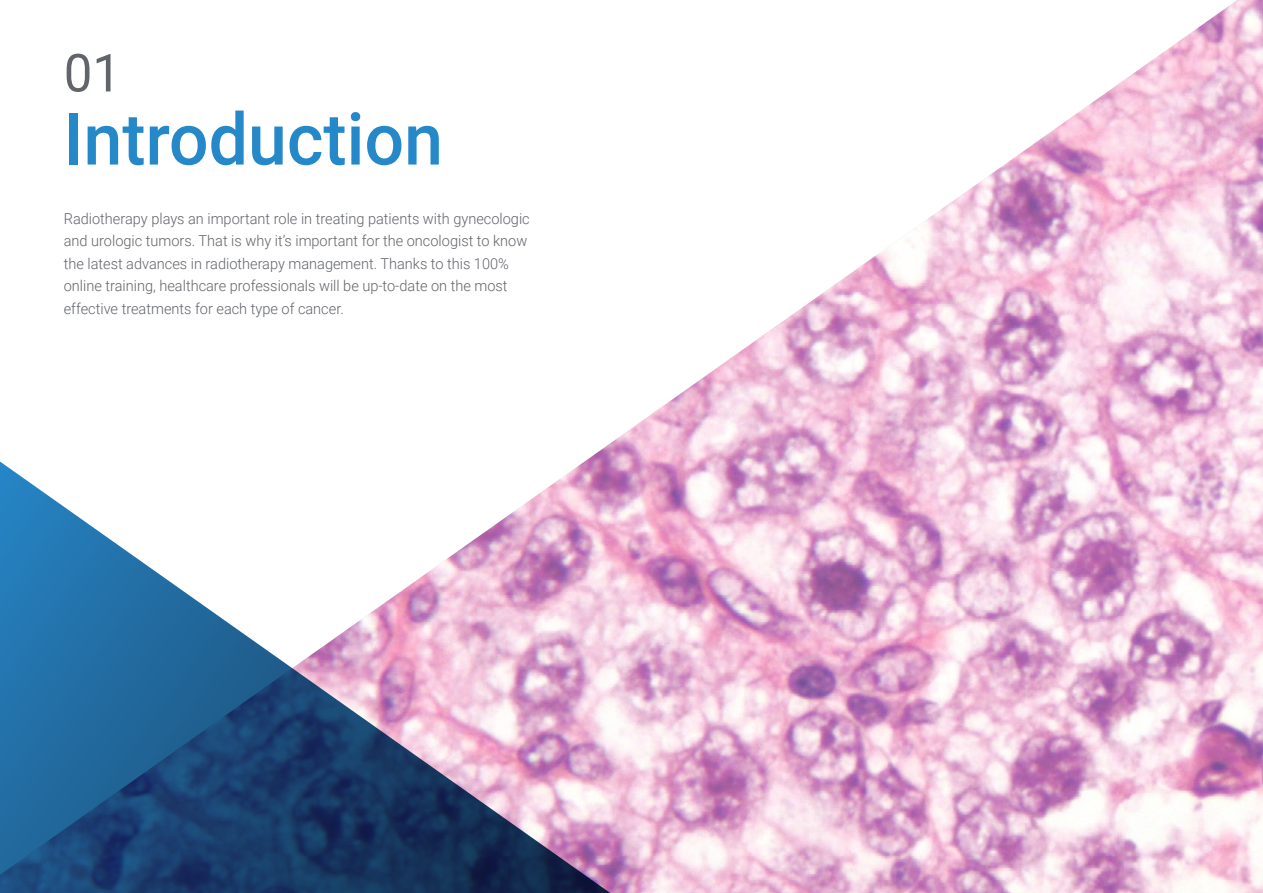
<style>
.page{position:relative;width:1263px;height:893px;background:#fff}
.page>*{position:absolute;margin:0;border:0;box-sizing:border-box;transform-origin:0 0}
.t1{font:500 72px "Roboto";color:#2488c9}
.t2{font:52.5px "Roboto";color:#61646a}
.t3{font:300 15px/22.5px "Roboto";color:#61646a}
</style>
<div class="page">
<img style="left:607px;top:0;width:656px;height:893px">
<svg style="left:0;top:446px;width:640px;height:447px"></svg>
<h2 class="t2" style="left:64px;top:36px;width:59px">01</h2>
<h1 class="t1" style="left:64px;top:89px;width:381px">Introduction</h1>
<p class="t3" style="left:64px;top:207px;width:467px">Radiotherapy plays an important role in treating patients with gynecologic and urologic tumors. That is why it’s important for the oncologist to know the latest advances in radiotherapy management. Thanks to this 100% online training, healthcare professionals will be up-to-date on the most effective treatments for each type of cancer.</p>
</div>
